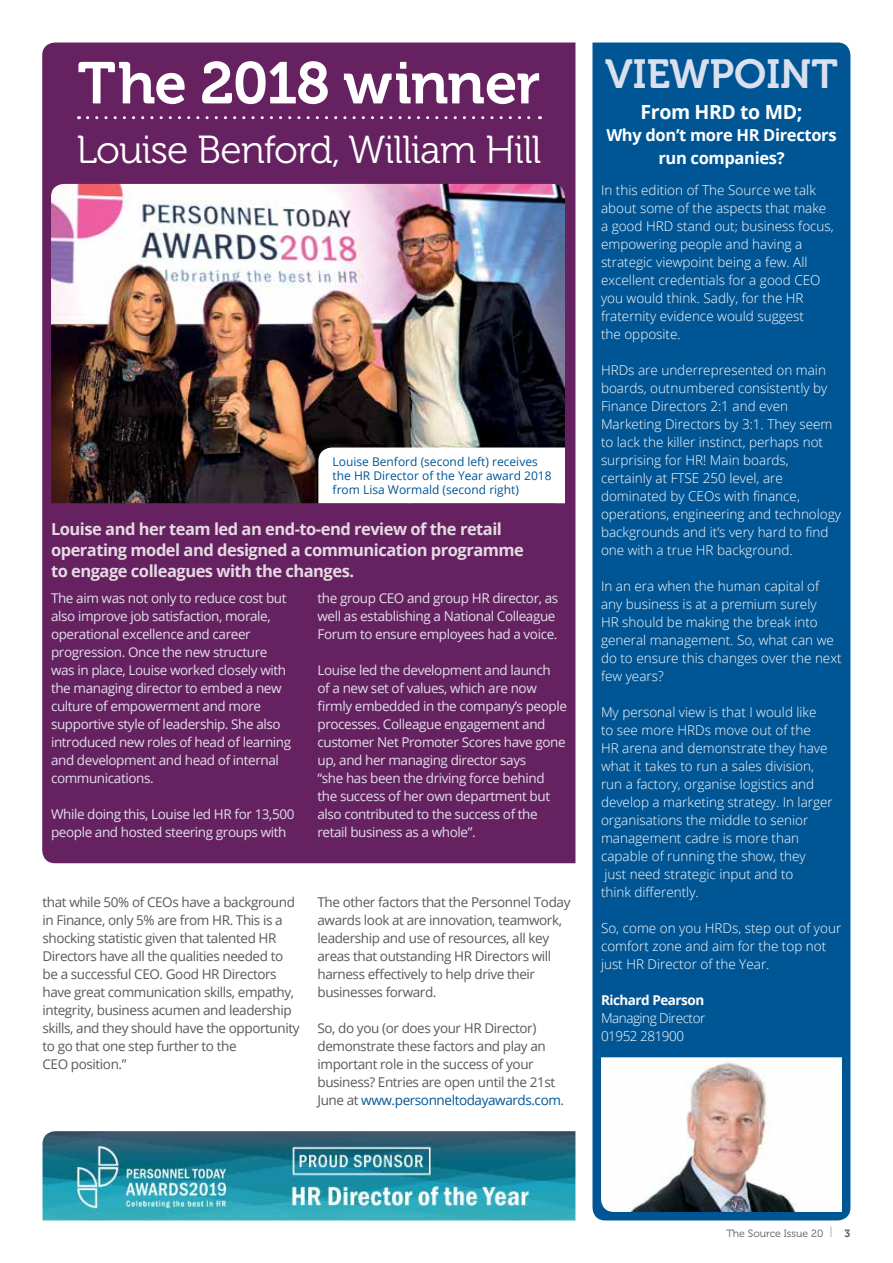
<style>
.page{position:relative;width:893px;height:1263px;background:#fff}
.page>*{position:absolute;margin:0;border:0;box-sizing:border-box;transform-origin:0 0}
.t1{font:58.5px "Museo 700";letter-spacing:-.02em;color:#fff}
.t2{font:40.5px "Museo 700";color:#dae0ee}
.t3{font:39px "Museo 300";letter-spacing:-.02em;color:#fff}
.t4{font:700 19.5px "Open Sans";letter-spacing:-.02em;color:#fff}
.t5{font:700 16.5px/21px "Open Sans";letter-spacing:-.03em;color:#e4dbe2}
.t6{font:700 16.5px/22.5px "Open Sans";letter-spacing:-.02em;color:#fff;text-align:center}
.t7{font:300 13.5px/18px "Open Sans";color:#fff}
.t8{font:13.5px/18px "Open Sans";letter-spacing:-.03em;color:#e1e0ec}
.t9{font:13.5px/18px "Open Sans";letter-spacing:-.03em;color:#58595b}
.t10{font:300 13.5px/18px "Open Sans";letter-spacing:-.035em;color:#fff}
.t11{font:700 13.5px "Open Sans";letter-spacing:-.035em;color:#fff}
.t12{font:12px/14.4px "Open Sans";color:#005695}
.t13{font:10.5px "Museo 300";color:#58595b}
.t14{font:10.5px "Museo 700";color:#58595b}
.s1{color:#005695}
</style>
<div class="page">
<div style="left:592px;top:43px;width:258px;height:1177px;background:#005695"></div>
<img style="left:601px;top:1057px;width:241px;height:155px">
<div style="left:42px;top:43px;width:533px;height:820px;background:#662160"></div>
<img style="left:43px;top:1131px;width:532px;height:89px">
<img style="left:51px;top:184px;width:514px;height:319px">
<svg style="left:318px;top:447px;width:248px;height:57px"></svg>
<svg style="left:88px;top:116px;width:452px;height:3px"></svg>
<h1 class="t1" style="left:78px;top:51px;width:464px">The 2018 winner</h1>
<h3 class="t3" style="left:77px;top:129px;width:466px">Louise Benford, William Hill</h3>
<p class="t12" style="left:333px;top:454px;width:221px">Louise Benford (second left) receives the HR Director of the Year award 2018 from Lisa Wormald (second right)</p>
<p class="t5" style="left:51px;top:518px;width:474px">Louise and her team led an end-to-end review of the retail operating model and designed a communication programme to engage colleagues with the changes.</p>
<p class="t8" style="left:51px;top:589px;width:242px">The aim was not only to reduce cost but also improve job satisfaction, morale, operational excellence and career progression. Once the new structure was in place, Louise worked closely with the managing director to embed a new culture of empowerment and more supportive style of leadership. She also introduced new roles of head of learning and development and head of internal communications.</p>
<p class="t8" style="left:51px;top:805px;width:245px">While doing this, Louise led HR for 13,500 people and hosted steering groups with</p>
<p class="t8" style="left:317px;top:589px;width:242px">the group CEO and group HR director, as well as establishing a National Colleague<br>Forum to ensure employees had a voice.</p>
<p class="t8" style="left:317px;top:661px;width:251px">Louise led the development and launch<br>of a new set of values, which are now firmly embedded in the company’s people processes. Colleague engagement and customer Net Promoter Scores have gone up, and her managing director says<br>“she has been the driving force behind the success of her own department but also contributed to the success of the retail business as a whole”.</p>
<p class="t9" style="left:43px;top:893px;width:258px">that while 50% of CEOs have a background in Finance, only 5% are from HR. This is a shocking statistic given that talented HR Directors have all the qualities needed to be a successful CEO. Good HR Directors have great communication skills, empathy, integrity, business acumen and leadership skills, and they should have the opportunity to go that one step further to the<br>CEO position.”</p>
<p class="t9" style="left:317px;top:893px;width:254px">The other factors that the Personnel Today awards look at are innovation, teamwork, leadership and use of resources, all key areas that outstanding HR Directors will harness effectively to help drive their businesses forward.</p>
<p class="t9" style="left:317px;top:1019px;width:248px">So, do you (or does your HR Director) demonstrate these factors and play an important role in the success of your business? Entries are open until the 21st June at <span class="s1">www.personneltodayawards.com</span>.</p>
<h2 class="t2" style="left:605px;top:51px;width:234px">VIEWPOINT</h2>
<h3 class="t4" style="left:641px;top:98px;width:163px">From HRD to MD;</h3>
<p class="t6" style="left:606px;top:124px;width:232px">Why don’t more HR Directors run companies?</p>
<p class="t7" style="left:601px;top:181px;width:234px">In this edition of The Source we talk about some of the aspects that make a good HRD stand out; business focus, empowering people and having a strategic viewpoint being a few. All excellent credentials for a good CEO you would think. Sadly, for the HR fraternity evidence would suggest<br>the opposite.</p>
<p class="t7" style="left:601px;top:360px;width:242px">HRDs are underrepresented on main boards, outnumbered consistently by Finance Directors 2:1 and even Marketing Directors by 3:1. They seem to lack the killer instinct, perhaps not surprising for HR! Main boards, certainly at FTSE 250 level, are dominated by CEOs with finance, operations, engineering and technology backgrounds and it’s very hard to find one with a true HR background.</p>
<p class="t7" style="left:601px;top:576px;width:242px">In an era when the human capital of any business is at a premium surely<br>HR should be making the break into general management. So, what can we do to ensure this changes over the next few years?</p>
<p class="t7" style="left:601px;top:702px;width:233px">My personal view is that I would like<br>to see more HRDs move out of the<br>HR arena and demonstrate they have what it takes to run a sales division, run a factory, organise logistics and develop a marketing strategy. In larger organisations the middle to senior management cadre is more than capable of running the show, they<br>just need strategic input and to<br>think differently.</p>
<p class="t7" style="left:601px;top:918px;width:242px">So, come on you HRDs, step out of your comfort zone and aim for the top not just HR Director of the Year.</p>
<p class="t11" style="left:601px;top:990px;width:105px">Richard Pearson</p>
<p class="t10" style="left:601px;top:1008px;width:106px">Managing Director<br>01952 281900</p>
<p class="t13" style="left:726px;top:1227px;width:98px">The Source Issue 20</p>
<p class="t14" style="left:845px;top:1227px;width:7px">3</p>
</div>
